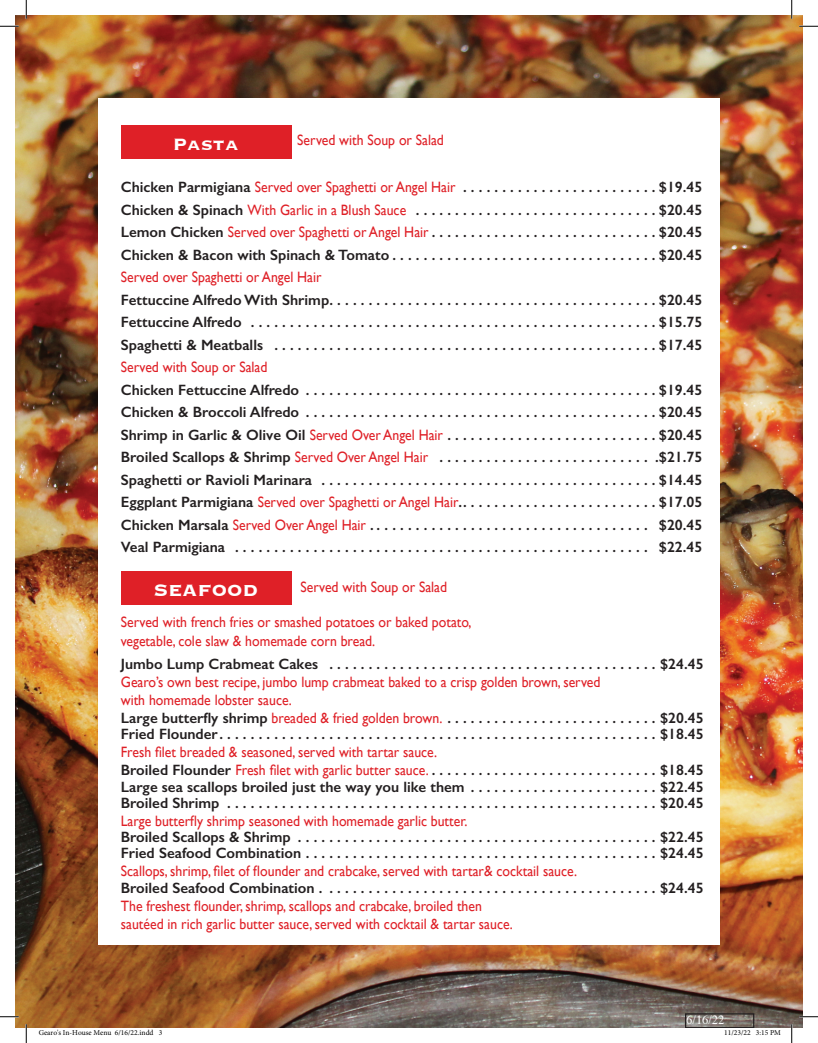
<style>
.page{position:relative;width:818px;height:1043px;background:#fff}
.page>*{position:absolute;margin:0;border:0;box-sizing:border-box;transform-origin:0 0}
.t1{font:700 21.25px "Copperplate";color:#fff}
.t2{font:600 15px/22.5px "Gill Sans";color:#231f20;text-align:justify}
.t3{font:15px/18px "Gill Sans";color:#df2027;scale:.92 1}
.t4{font:12.5px "Times";color:#fff}
.t5{font:7.5px "Minion Pro";color:#000}
.s1{font-weight:400;color:#df2027}
.s2{font-weight:600;color:#231f20}
</style>
<div class="page">
<img style="left:15px;top:15px;width:787px;height:1013px">
<div style="left:98px;top:98px;width:621px;height:846px;background:#fff"></div>
<div style="left:121px;top:125px;width:170px;height:34px;background:#df2027"></div>
<div style="left:121px;top:571px;width:170px;height:33px;background:#df2027"></div>
<div style="left:685px;top:1013px;width:69px;height:15px;border:1px solid #231f20"></div>
<svg style="left:0;top:0;width:27px;height:27px"></svg>
<svg style="left:0;top:1015px;width:27px;height:27px"></svg>
<svg style="left:790px;top:0;width:28px;height:27px"></svg>
<svg style="left:790px;top:1015px;width:28px;height:27px"></svg>
<svg style="left:39px;top:994px;width:123px;height:34px;background:#995723"></svg>
<svg style="left:724px;top:994px;width:57px;height:34px;background:#705f53"></svg>
<p class="t3" style="left:297px;top:130px;width:161px">Served with Soup or Salad</p>
<h1 class="t1" style="left:173px;top:130px;width:68px">Pasta</h1>
<p class="t2" style="left:121px;top:175px;width:583px">Chicken Parmigiana <span class="s1">Served over Spaghetti or Angel Hair</span> . . . . . . . . . . . . . . . . . . . . . . . . $19.45<br>Chicken &amp; Spinach <span class="s1">With Garlic in a Blush Sauce</span> . . . . . . . . . . . . . . . . . . . . . . . . . . . . . . $20.45<br>Lemon Chicken <span class="s1">Served over Spaghetti or Angel Hair</span> . . . . . . . . . . . . . . . . . . . . . . . . . . . . $20.45<br>Chicken &amp; Bacon with Spinach &amp; Tomato . . . . . . . . . . . . . . . . . . . . . . . . . . . . . . . . . $20.45</p>
<p class="t3" style="left:121px;top:268px;width:220px">Served over Spaghetti or Angel Hair</p>
<p class="t2" style="left:121px;top:288px;width:583px">Fettuccine Alfredo With Shrimp . . . . . . . . . . . . . . . . . . . . . . . . . . . . . . . . . . . . . . . . . $20.45<br>Fettuccine Alfredo . . . . . . . . . . . . . . . . . . . . . . . . . . . . . . . . . . . . . . . . . . . . . . . . . . . $15.75<br>Spaghetti &amp; Meatballs . . . . . . . . . . . . . . . . . . . . . . . . . . . . . . . . . . . . . . . . . . . . . . . . $17.45</p>
<p class="t3" style="left:121px;top:358px;width:161px">Served with Soup or Salad</p>
<p class="t2" style="left:121px;top:378px;width:583px">Chicken Fettuccine Alfredo . . . . . . . . . . . . . . . . . . . . . . . . . . . . . . . . . . . . . . . . . . . . $19.45<br>Chicken &amp; Broccoli Alfredo . . . . . . . . . . . . . . . . . . . . . . . . . . . . . . . . . . . . . . . . . . . . $20.45<br>Shrimp in Garlic &amp; Olive Oil <span class="s1">Served Over Angel Hair</span> . . . . . . . . . . . . . . . . . . . . . . . . . . $20.45<br>Broiled Scallops &amp; Shrimp <span class="s1">Served Over Angel Hair</span> . . . . . . . . . . . . . . . . . . . . . . . . . . . .$21.75<br>Spaghetti or Ravioli Marinara . . . . . . . . . . . . . . . . . . . . . . . . . . . . . . . . . . . . . . . . . . $14.45<br>Eggplant Parmigiana <span class="s1">Served over Spaghetti or Angel Hair</span>. . . . . . . . . . . . . . . . . . . . . . . . . $17.05<br>Chicken Marsala <span class="s1">Served Over Angel Hair</span> . . . . . . . . . . . . . . . . . . . . . . . . . . . . . . . . . . . . $20.45<br>Veal Parmigiana . . . . . . . . . . . . . . . . . . . . . . . . . . . . . . . . . . . . . . . . . . . . . . . . . . . . . $22.45</p>
<p class="t3" style="left:300px;top:577px;width:161px">Served with Soup or Salad</p>
<p class="t3" style="left:121px;top:612px;width:383px;line-height:19.1px">Served with french fries or smashed potatoes or baked potato, vegetable, cole slaw &amp; homemade corn bread.</p>
<h1 class="t1" style="left:154px;top:576px;width:105px">SEAFOOD</h1>
<p class="t2" style="left:121px;top:652px;width:584px">Jumbo Lump Crabmeat Cakes . . . . . . . . . . . . . . . . . . . . . . . . . . . . . . . . . . . . . . . . . . $24.45</p>
<p class="t3" style="left:121px;top:673px;width:635px">Gearo’s own best recipe, jumbo lump crabmeat baked to a crisp golden brown, served<br>with homemade lobster sauce.<br><span class="s2">Large butterfly shrimp</span> breaded &amp; fried golden brown. <span class="s2">. . . . . . . . . . . . . . . . . . . . . . . . . . . $20.45</span></p>
<p class="t2" style="left:121px;top:723px;width:584px">Fried Flounder . . . . . . . . . . . . . . . . . . . . . . . . . . . . . . . . . . . . . . . . . . . . . . . . . . . . . . . . $18.45</p>
<p class="t3" style="left:121px;top:743px;width:635px">Fresh filet breaded &amp; seasoned, served with tartar sauce.<br><span class="s2">Broiled Flounder</span> Fresh filet with garlic butter sauce. <span class="s2">. . . . . . . . . . . . . . . . . . . . . . . . . . . . . $18.45</span></p>
<p class="t2" style="left:121px;top:778px;width:584px;line-height:16.2px">Large sea scallops broiled just the way you like them . . . . . . . . . . . . . . . . . . . . . . . . $22.45<br>Broiled Shrimp . . . . . . . . . . . . . . . . . . . . . . . . . . . . . . . . . . . . . . . . . . . . . . . . . . . . . . . $20.45</p>
<p class="t3" style="left:121px;top:811px;width:378px">Large butterfly shrimp seasoned with homemade garlic butter.</p>
<p class="t2" style="left:121px;top:828px;width:584px;line-height:16.2px">Broiled Scallops &amp; Shrimp . . . . . . . . . . . . . . . . . . . . . . . . . . . . . . . . . . . . . . . . . . . . . . $22.45<br>Fried Seafood Combination . . . . . . . . . . . . . . . . . . . . . . . . . . . . . . . . . . . . . . . . . . . . . $24.45</p>
<p class="t3" style="left:121px;top:862px;width:497px">Scallops, shrimp, filet of flounder and crabcake, served with tartar&amp; cocktail sauce.</p>
<p class="t2" style="left:121px;top:876px;width:584px">Broiled Seafood Combination . . . . . . . . . . . . . . . . . . . . . . . . . . . . . . . . . . . . . . . . . . . $24.45</p>
<p class="t3" style="left:121px;top:896px;width:427px">The freshest flounder, shrimp, scallops and crabcake, broiled then sautéed in rich garlic butter sauce, served with cocktail &amp; tartar sauce.</p>
<p class="t4" style="left:686px;top:1008px;width:40px">6/16/22</p>
<p class="t5" style="left:39px;top:1028px;width:125px">Gearo's In-House Menu 6/16/22.indd 3</p>
<p class="t5" style="left:724px;top:1028px;width:58px">11/23/22 3:15 PM</p>
</div>
